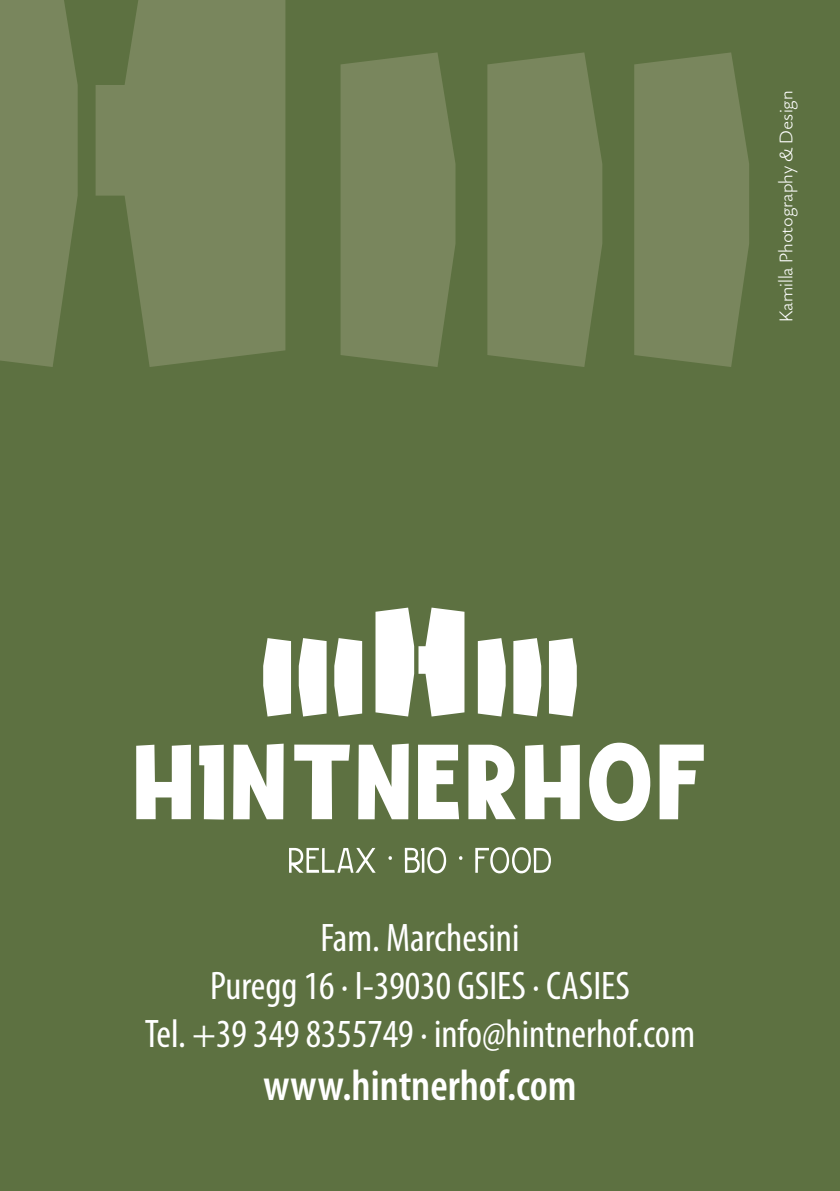
<style>
.page{position:relative;width:840px;height:1191px;background:#fff}
.page>*{position:absolute;margin:0;border:0;box-sizing:border-box;transform-origin:0 0}
.t1{font:600 condensed 44px "Myriad Pro";color:#fff}
.t2{font:condensed 40px "Myriad Pro";color:#fff}
.t3{font:300 20px "Gaultier";color:#fff}
</style>
<div class="page">
<div style="left:0;top:0;width:839px;height:1191px;background:#5d7141"></div>
<svg style="left:375px;top:607px;width:89px;height:109px"></svg>
<svg style="left:298px;top:638px;width:28px;height:78px;background:#ecefe9"></svg>
<svg style="left:334px;top:638px;width:28px;height:78px;background:#eff1ec"></svg>
<svg style="left:263px;top:638px;width:28px;height:78px;background:#eff1ed"></svg>
<svg style="left:513px;top:638px;width:28px;height:78px;background:#eff1ed"></svg>
<svg style="left:477px;top:638px;width:28px;height:78px;background:#eef0ec"></svg>
<svg style="left:549px;top:638px;width:27px;height:78px;background:#f3f5f1"></svg>
<svg style="left:136px;top:742px;width:567px;height:79px;fill:#fff"></svg>
<svg style="left:289px;top:847px;width:261px;height:26px"></svg>
<svg style="left:95px;top:0;width:190px;height:367px;fill:#79865d"></svg>
<svg style="left:0;top:0;width:78px;height:367px;background:#76835a"></svg>
<svg style="left:487px;top:52px;width:115px;height:315px;background:#76845a"></svg>
<svg style="left:340px;top:52px;width:115px;height:315px;background:#76845a"></svg>
<svg style="left:634px;top:52px;width:114px;height:315px;background:#76845a"></svg>
<p class="t3" style="left:773px;top:322px;width:233px;rotate:-90deg">Kamilla Photography &amp; Design</p>
<p class="t2" style="left:320px;top:914px;width:200px">Fam. Marchesini</p>
<p class="t2" style="left:210px;top:962px;width:421px">Puregg 16 · I-39030 GSIES · CASIES</p>
<p class="t2" style="left:145px;top:1010px;width:551px">Tel. +39 349 8355749 · info@hintnerhof.com</p>
<p class="t1" style="left:263px;top:1058px;width:314px">www.hintnerhof.com</p>
</div>
